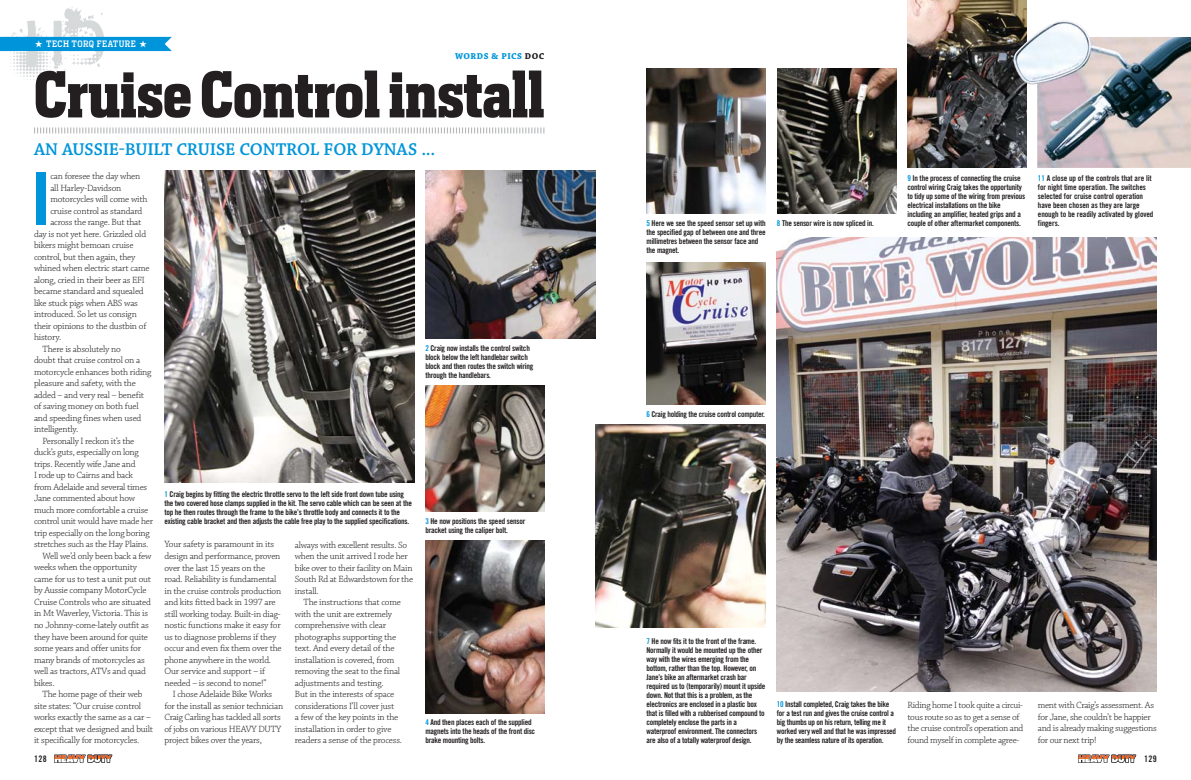
<style>
.page{position:relative;width:1191px;height:780px;background:#fff}
.page>*{position:absolute;margin:0;border:0;box-sizing:border-box;transform-origin:0 0}
.t1{font:72.8px "American Captain 01";color:#0095da}
.t2{font:700 61.7px "Heron Serif Cond";color:#231f20}
.t3{font:600 18px "Chaparral Pro";letter-spacing:-.01em;color:#0095da}
.t4{font:300 9.5px/11.5px "Chaparral Pro";letter-spacing:-.02em;color:#231f20}
.t5{font:700 9px "Chaparral Pro";letter-spacing:.05em;color:#0095da}
.t6{font:9px "Trade Gothic Bold Cond Twenty";letter-spacing:.05em;color:#231f20}
.t7{font:500 8.5px "Heron Serif";letter-spacing:.05em;color:#fff}
.t8{font:8px/9px "Trade Gothic Bold Cond Twenty";letter-spacing:-.025em;color:#231f20}
.s1{color:#231f20}
.s2{color:#0095da}
</style>
<div class="page">
<svg style="left:54px;top:754px;width:58px;height:9px"></svg>
<svg style="left:1078px;top:754px;width:58px;height:9px"></svg>
<img style="left:164px;top:170px;width:250px;height:312px">
<img style="left:425px;top:170px;width:170px;height:169px">
<img style="left:425px;top:386px;width:119px;height:125px">
<img style="left:425px;top:540px;width:119px;height:173px">
<svg style="left:34px;top:127px;width:510px;height:6px"></svg>
<img style="left:646px;top:68px;width:119px;height:145px">
<img style="left:646px;top:262px;width:119px;height:142px">
<img style="left:595px;top:425px;width:170px;height:202px">
<img style="left:907px;top:0;width:119px;height:168px">
<img style="left:777px;top:237px;width:380px;height:454px">
<img style="left:777px;top:68px;width:119px;height:145px">
<img style="left:1012px;top:20px;width:179px;height:148px">
<svg style="left:0;top:7px;width:172px;height:73px"></svg>
<p class="t7" style="left:46px;top:39px;width:91px">TECH TORQ FEATURE</p>
<h2 class="t2" style="left:34px;top:54px;width:512px">Cruise Control install</h2>
<h3 class="t3" style="left:34px;top:139px;width:403px">AN AUSSIE-BUILT CRUISE CONTROL FOR DYNAS ...</h3>
<p class="t5" style="left:455px;top:51px;width:91px">WORDS &amp; PICS <span class="s1">DOC</span></p>
<h1 class="t1" style="left:34px;top:150px;width:16px">I</h1>
<p class="t4" style="left:50px;top:171px;width:91px">can foresee the day when</p>
<p class="t4" style="left:50px;top:182px;width:72px">all Harley-Davidson</p>
<p class="t4" style="left:50px;top:194px;width:99px">motorcycles will come with</p>
<p class="t4" style="left:50px;top:205px;width:93px">cruise control as standard</p>
<p class="t4" style="left:50px;top:217px;width:93px">across the range. But that</p>
<p class="t4" style="left:34px;top:228px;width:114px">day is not yet here. Grizzled old</p>
<p class="t4" style="left:34px;top:240px;width:101px">bikers might bemoan cruise</p>
<p class="t4" style="left:34px;top:251px;width:103px">control, but then again, they</p>
<p class="t4" style="left:34px;top:263px;width:117px">whined when electric start came</p>
<p class="t4" style="left:34px;top:274px;width:112px">along, cried in their beer as EFI</p>
<p class="t4" style="left:34px;top:286px;width:111px">became standard and squealed</p>
<p class="t4" style="left:34px;top:297px;width:105px">like stuck pigs when ABS was</p>
<p class="t4" style="left:34px;top:309px;width:104px">introduced. So let us consign</p>
<p class="t4" style="left:34px;top:320px;width:114px">their opinions to the dustbin of</p>
<p class="t4" style="left:34px;top:332px;width:29px">history.</p>
<p class="t4" style="left:43px;top:343px;width:80px">There is absolutely no</p>
<p class="t4" style="left:34px;top:355px;width:108px">doubt that cruise control on a</p>
<p class="t4" style="left:34px;top:366px;width:119px">motorcycle enhances both riding</p>
<p class="t4" style="left:34px;top:378px;width:103px">pleasure and safety, with the</p>
<p class="t4" style="left:34px;top:389px;width:112px">added – and very real – benefit</p>
<p class="t4" style="left:34px;top:401px;width:106px">of saving money on both fuel</p>
<p class="t4" style="left:34px;top:412px;width:109px">and speeding fines when used</p>
<p class="t4" style="left:34px;top:424px;width:46px">intelligently.</p>
<p class="t4" style="left:43px;top:435px;width:93px">Personally I reckon it’s the</p>
<p class="t4" style="left:34px;top:447px;width:106px">duck’s guts, especially on long</p>
<p class="t4" style="left:34px;top:458px;width:103px">trips. Recently wife Jane and</p>
<p class="t4" style="left:34px;top:470px;width:100px">I rode up to Cairns and back</p>
<p class="t4" style="left:34px;top:481px;width:115px">from Adelaide and several times</p>
<p class="t4" style="left:34px;top:493px;width:103px">Jane commented about how</p>
<p class="t4" style="left:34px;top:504px;width:116px">much more comfortable a cruise</p>
<p class="t4" style="left:34px;top:516px;width:121px">control unit would have made her</p>
<p class="t4" style="left:34px;top:527px;width:117px">trip especially on the long boring</p>
<p class="t4" style="left:34px;top:539px;width:116px">stretches such as the Hay Plains.</p>
<p class="t4" style="left:43px;top:550px;width:110px">Well we’d only been back a few</p>
<p class="t4" style="left:34px;top:562px;width:105px">weeks when the opportunity</p>
<p class="t4" style="left:34px;top:573px;width:119px">came for us to test a unit put out</p>
<p class="t4" style="left:34px;top:585px;width:114px">by Aussie company MotorCycle</p>
<p class="t4" style="left:34px;top:596px;width:118px">Cruise Controls who are situated</p>
<p class="t4" style="left:34px;top:608px;width:116px">in Mt Waverley, Victoria. This is</p>
<p class="t4" style="left:34px;top:619px;width:116px">no Johnny-come-lately outfit as</p>
<p class="t4" style="left:34px;top:631px;width:115px">they have been around for quite</p>
<p class="t4" style="left:34px;top:642px;width:108px">some years and offer units for</p>
<p class="t4" style="left:34px;top:654px;width:112px">many brands of motorcycles as</p>
<p class="t4" style="left:34px;top:665px;width:113px">well as tractors, ATVs and quad</p>
<p class="t4" style="left:34px;top:677px;width:22px">bikes.</p>
<p class="t4" style="left:43px;top:688px;width:101px">The home page of their web</p>
<p class="t4" style="left:34px;top:700px;width:109px">site states: “Our cruise control</p>
<p class="t4" style="left:34px;top:711px;width:118px">works exactly the same as a car –</p>
<p class="t4" style="left:34px;top:723px;width:121px">except that we designed and built</p>
<p class="t4" style="left:34px;top:734px;width:107px">it specifically for motorcycles.</p>
<p class="t8" style="left:164px;top:489px;width:249px"><span class="s2">1</span> Craig begins by fitting the electric throttle servo to the left side front down tube using the two covered hose clamps supplied in the kit. The servo cable which can be seen at the top he then routes through the frame to the bike’s throttle body and connects it to the existing cable bracket and then adjusts the cable free play to the supplied specifications.</p>
<p class="t4" style="left:164px;top:539px;width:119px">Your safety is paramount in its design and performance, proven over the last 15 years on the road. Reliability is fundamental in the cruise controls production and kits fitted back in 1997 are still working today. Built-in diag&shy;nostic functions make it easy for us to diagnose problems if they occur and even fix them over the phone anywhere in the world.<br>Our service and support – if needed – is second to none!”</p>
<p class="t4" style="left:164px;top:688px;width:120px;text-indent:9px">I chose Adelaide Bike Works for the install as senior technician<br>Craig Carling has tackled all sorts of jobs on various HEAVY DUTY project bikes over the years,</p>
<p class="t4" style="left:295px;top:539px;width:120px">always with excellent results. So when the unit arrived I rode her bike over to their facility on Main<br>South Rd at Edwardstown for the install.</p>
<p class="t4" style="left:295px;top:596px;width:109px;text-indent:9px">The instructions that come with the unit are extremely comprehensive with clear photographs supporting the text. And every detail of the installation is covered, from removing the seat to the final adjustments and testing.<br>But in the interests of space considerations I’ll cover just<br>a few of the key points in the installation in order to give readers a sense of the process.</p>
<p class="t8" style="left:425px;top:344px;width:110px"><span class="s2">2</span> Craig now installs the control switch block below the left handlebar switch block and then routes the switch wiring through the handlebars.</p>
<p class="t8" style="left:425px;top:516px;width:101px"><span class="s2">3</span> He now positions the speed sensor bracket using the caliper bolt.</p>
<p class="t8" style="left:425px;top:717px;width:111px"><span class="s2">4</span> And then places each of the supplied magnets into the heads of the front disc brake mounting bolts.</p>
<p class="t8" style="left:646px;top:218px;width:121px"><span class="s2">5</span> Here we see the speed sensor set up with the specified gap of between one and three millimetres between the sensor face and the magnet.</p>
<p class="t8" style="left:777px;top:219px;width:98px"><span class="s2">8</span> The sensor wire is now spliced in.</p>
<p class="t8" style="left:907px;top:174px;width:119px"><span class="s2">9</span> In the process of connecting the cruise control wiring Craig takes the opportunity to tidy up some of the wiring from previous electrical installations on the bike including an amplifier, heated grips and a couple of other aftermarket components.</p>
<p class="t8" style="left:1037px;top:174px;width:117px"><span class="s2">11</span> A close up of the controls that are lit for night time operation. The switches selected for cruise control operation have been chosen as they are large enough to be readily activated by gloved fingers.</p>
<p class="t8" style="left:646px;top:410px;width:120px"><span class="s2">6</span> Craig holding the cruise control computer.</p>
<p class="t8" style="left:646px;top:636px;width:120px"><span class="s2">7</span> He now fits it to the front of the frame.<br>Normally it would be mounted up the other way with the wires emerging from the bottom, rather than the top. However, on Jane’s bike an aftermarket crash bar required us to (temporarily) mount it upside down. Not that this is a problem, as the electronics are enclosed in a plastic box that is filled with a rubberised compound to completely enclose the parts in a waterproof environment. The connectors are also of a totally waterproof design.</p>
<p class="t8" style="left:777px;top:699px;width:121px"><span class="s2">10</span> Install completed, Craig takes the bike for a test run and gives the cruise control a big thumbs up on his return, telling me it worked very well and that he was impressed by the seamless nature of its operation.</p>
<p class="t4" style="left:907px;top:700px;width:117px">Riding home I took quite a circui&shy;tous route so as to get a sense of the cruise control’s operation and found myself in complete agree-</p>
<p class="t4" style="left:1037px;top:700px;width:120px">ment with Craig’s assessment. As for Jane, she couldn’t be happier and is already making suggestions for our next trip!</p>
<p class="t6" style="left:34px;top:753px;width:14px">128</p>
<p class="t6" style="left:1144px;top:753px;width:14px">129</p>
</div>
